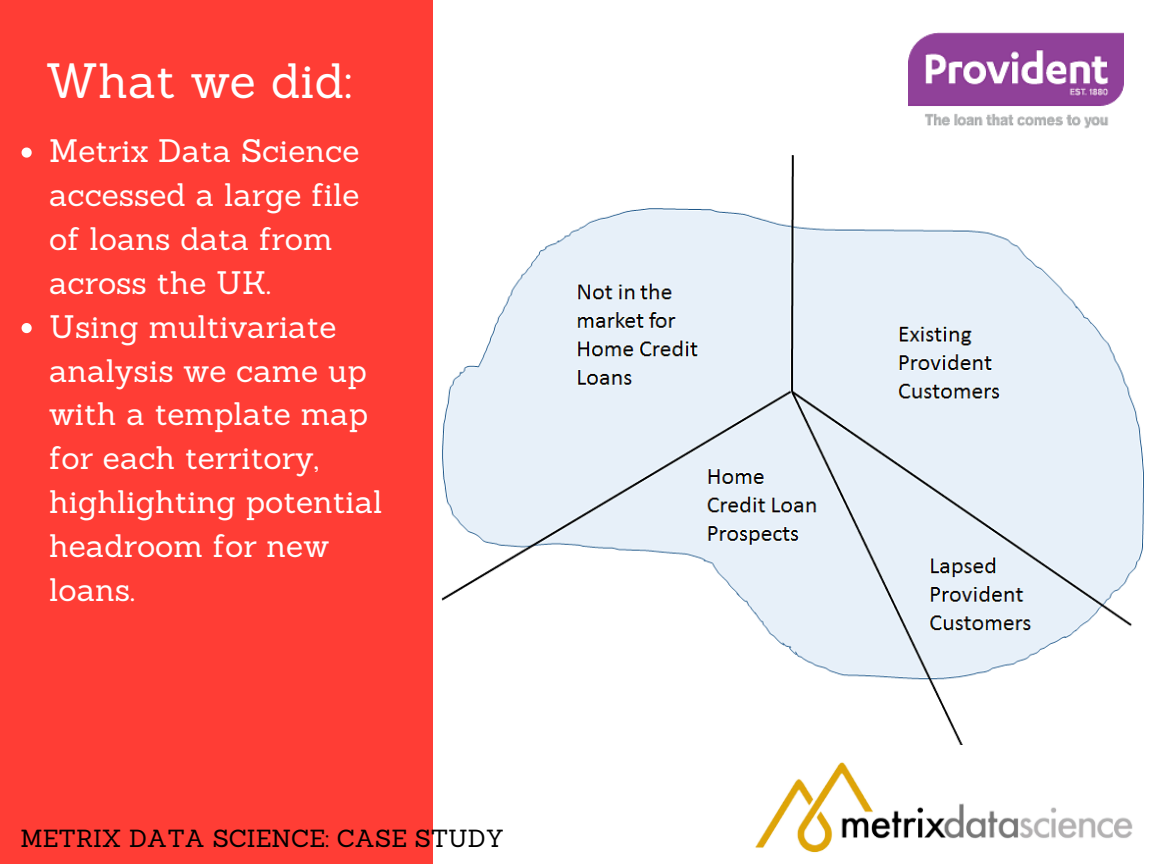
<style>
.page{position:relative;width:1152px;height:864px;background:#ff3d35}
.page>*{position:absolute;margin:0;border:0;box-sizing:border-box;transform-origin:0 0}
.t1{font:48.3px "Sanchez";color:#fff}
.t2{font:31.65px/43.8px "Sanchez";color:#fff}
.t3{font:24.15px "Sanchez";color:#000}
</style>
<div class="page">
<svg style="left:22px;top:148px;width:10px;height:10px"></svg>
<svg style="left:22px;top:323px;width:10px;height:10px"></svg>
<div style="left:433px;top:0;width:719px;height:864px;background:#fff"></div>
<img style="left:908px;top:32px;width:215px;height:97px">
<img style="left:442px;top:156px;width:702px;height:588px">
<img style="left:755px;top:762px;width:378px;height:91px">
<p class="t1" style="left:45px;top:49px;width:309px">What we did:</p>
<p class="t2" style="left:49px;top:129px;width:312px">Metrix Data Science accessed a large file of loans data from across the UK.</p>
<p class="t2" style="left:49px;top:304px;width:335px">Using multivariate analysis we came up with a template map for each territory, highlighting potential headroom for new loans.</p>
<p class="t3" style="left:21px;top:822px;width:485px">METRIX DATA SCIENCE: CASE STUDY</p>
</div>
